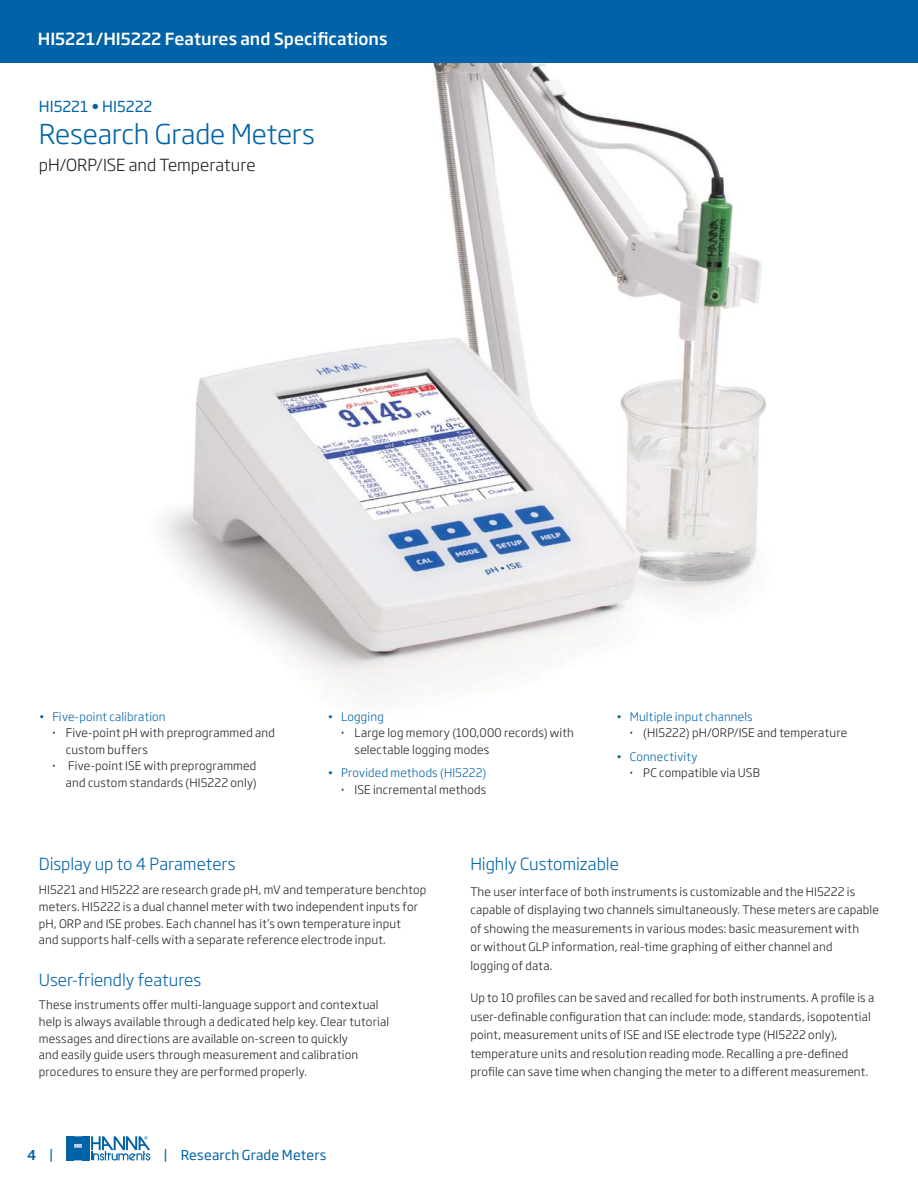
<style>
.page{position:relative;width:918px;height:1188px;background:#fff}
.page>*{position:absolute;margin:0;border:0;box-sizing:border-box;transform-origin:0 0}
.t1{font:300 27px "Soho Gothic Pro";letter-spacing:-.01em;color:#0063a7}
.t2{font:300 16.5px "Soho Gothic Pro";color:#0063a7}
.t3{font:500 16.5px "Soho Gothic Pro";color:#fff}
.t4{font:300 16.5px "Soho Gothic Pro";color:#231f20}
.t5{font:15px "Soho Gothic Pro";color:#0063a7}
.t6{font:13.5px "Soho Gothic Pro";letter-spacing:.01em;color:#0063a7}
.t7{font:500 13.5px "Soho Gothic Pro";color:#0063a7}
.t8{font:300 11.7px/18.6px "Soho Gothic Pro";letter-spacing:.015em;color:#231f20}
.t9{font:300 11.7px/16.5px "Soho Gothic Pro";letter-spacing:.015em;color:#0063a7;text-align:right}
.s1{font-weight:500}
.s2{font-weight:500;color:#231f20}
.s3{color:#231f20}
.s4{color:#0063a7}
.s5{font-weight:400}
</style>
<div class="page">
<img style="left:161px;top:63px;width:605px;height:627px">
<div style="left:0;top:0;width:918px;height:63px;background:#0063a7"></div>
<svg style="left:67px;top:1136px;width:84px;height:25px"></svg>
<h2 class="t3" style="left:38px;top:32px;width:351px">HI5221/HI5222 Features and Specifications</h2>
<p class="t5" style="left:39px;top:98px;width:115px">HI5221 • HI5222</p>
<h1 class="t1" style="left:39px;top:123px;width:278px">Research Grade Meters</h1>
<h2 class="t4" style="left:39px;top:158px;width:218px">pH/ORP/ISE and Temperature</h2>
<p class="t9" style="left:39px;top:709px;width:128px">• Five-point calibration</p>
<p class="t8" style="left:52px;top:725px;width:224px"><span class="s1">·</span> Five-point pH with preprogrammed and</p>
<p class="t8" style="left:66px;top:741px;width:84px">custom buffers</p>
<p class="t8" style="left:52px;top:758px;width:206px"><span class="s1">·</span> Five-point ISE with preprogrammed</p>
<p class="t8" style="left:66px;top:774px;width:192px">and custom standards (HI5222 only)</p>
<p class="t9" style="left:328px;top:709px;width:58px">• Logging</p>
<p class="t8" style="left:341px;top:725px;width:234px"><span class="s1">·</span> Large log memory (100,000 records) with</p>
<p class="t8" style="left:355px;top:741px;width:136px">selectable logging modes</p>
<p class="t9" style="left:328px;top:765px;width:160px">• Provided methods (HI5222) <span class="s2">·</span> <span class="s3">ISE incremental methods</span></p>
<p class="t8" style="left:630px;top:709px;width:219px;line-height:16.5px;text-indent:-14px"><span class="s4">• Multiple input channels<br></span><span class="s1">·</span> (HI5222) pH/ORP/ISE and temperature</p>
<p class="t8" style="left:630px;top:749px;width:132px;line-height:16.5px;text-indent:-14px"><span class="s4">• Connectivity<br></span><span class="s1">·</span> PC compatible via USB</p>
<h2 class="t2" style="left:39px;top:858px;width:198px">Display up to 4 Parameters</h2>
<p class="t8" style="left:39px;top:882px;width:389px;line-height:16.8px">HI5221 and HI5222 are research grade pH, mV and temperature benchtop meters. HI5222 is a dual channel meter with two independent inputs for pH, ORP and ISE probes. Each channel has it’s own temperature input<br>and supports half-cells with a separate reference electrode input.</p>
<h2 class="t2" style="left:39px;top:973px;width:164px">User-friendly features</h2>
<p class="t8" style="left:39px;top:997px;width:352px;line-height:16.8px">These instruments offer multi-language support and contextual help is always available through a dedicated help key. Clear tutorial messages and directions are available on-screen to quickly<br>and easily guide users through measurement and calibration procedures to ensure they are performed properly.</p>
<p class="t7" style="left:27px;top:1150px;width:28px">4 <span class="s5">|</span></p>
<p class="t6" style="left:164px;top:1148px;width:164px">| Research Grade Meters</p>
<h2 class="t2" style="left:470px;top:858px;width:150px">Highly Customizable</h2>
<p class="t8" style="left:470px;top:883px;width:410px">The user interface of both instruments is customizable and the HI5222 is capable of displaying two channels simultaneously. These meters are capable of showing the measurements in various modes: basic measurement with<br>or without GLP information, real-time graphing of either channel and<br>logging of data.</p>
<p class="t8" style="left:470px;top:989px;width:405px">Up to 10 profiles can be saved and recalled for both instruments. A profile is a user-definable configuration that can include: mode, standards, isopotential point, measurement units of ISE and ISE electrode type (HI5222 only), temperature units and resolution reading mode. Recalling a pre-defined profile can save time when changing the meter to a different measurement.</p>
</div>
